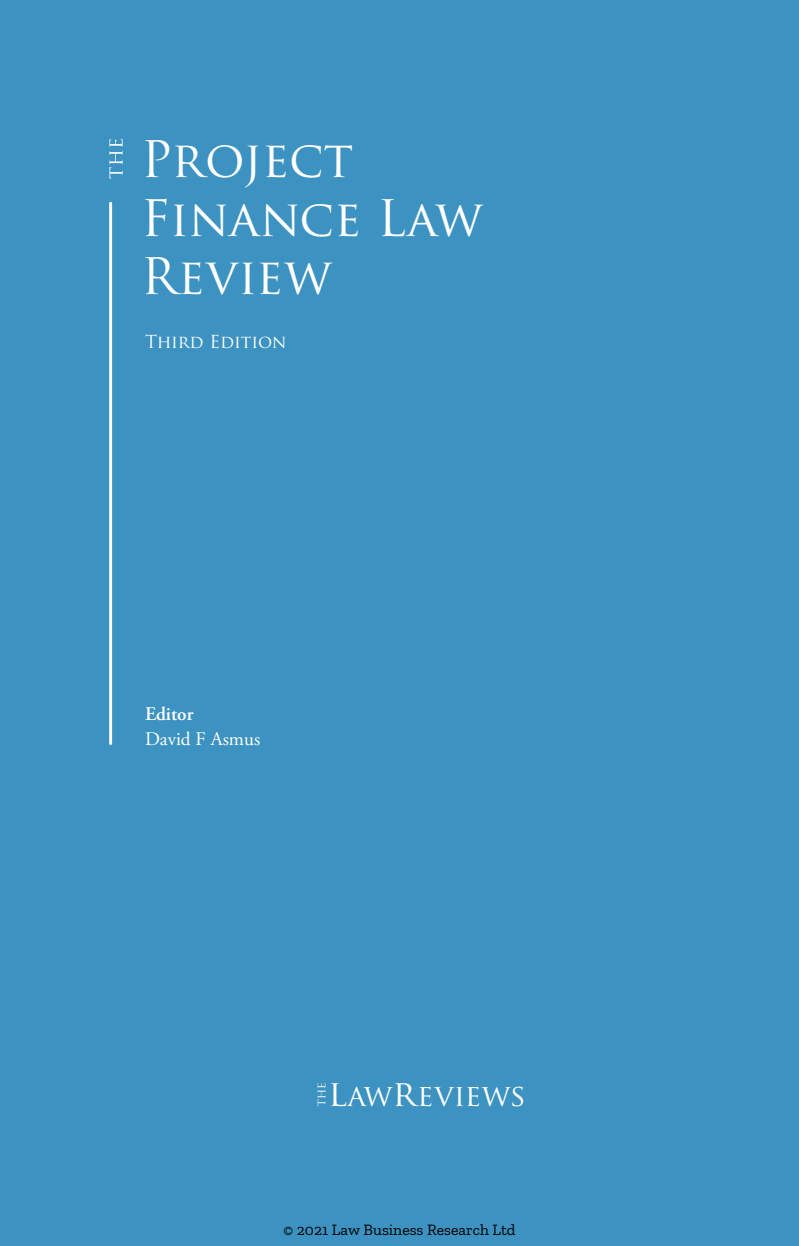
<style>
.page{position:relative;width:799px;height:1246px;background:#fff}
.page>*{position:absolute;margin:0;border:0;box-sizing:border-box;transform-origin:0 0}
.t1{font:49px/58.8px "Trajan Pro";color:#fff}
.t2{font:29.75px "Trajan Pro";color:#fff}
.t3{font:19.25px "Adobe Garamond Pro";color:#fff}
.t4{font:600 19.25px "Adobe Garamond Pro";color:#fff}
.t5{font:17.5px "Trajan Pro";letter-spacing:-.01em;color:#fff}
.t6{font:15.75px "Zilla Slab";color:#000}
.s1{font-size:35.7px}
</style>
<div class="page">
<div style="left:0;top:0;width:799px;height:1245px;background:#3c92c0"></div>
<svg style="left:109px;top:139px;width:14px;height:40px"></svg>
<hr style="left:109px;top:202px;width:3px;height:542px;background:#fff">
<svg style="left:317px;top:1083px;width:8px;height:22px"></svg>
<h1 class="t1" style="left:141px;top:129px;width:343px">Project<br>Finance Law<br>Review</h1>
<p class="t5" style="left:145px;top:331px;width:143px">Third Edition</p>
<p class="t4" style="left:145px;top:702px;width:50px">Editor</p>
<p class="t3" style="left:145px;top:726px;width:117px">David F Asmus</p>
<h2 class="t2" style="left:328px;top:1076px;width:199px"><span class="s1">l</span>aw<span class="s1">r</span>eviews</h2>
<p class="t6" style="left:283px;top:1220px;width:234px">© 2021 Law Business Research Ltd</p>
</div>
